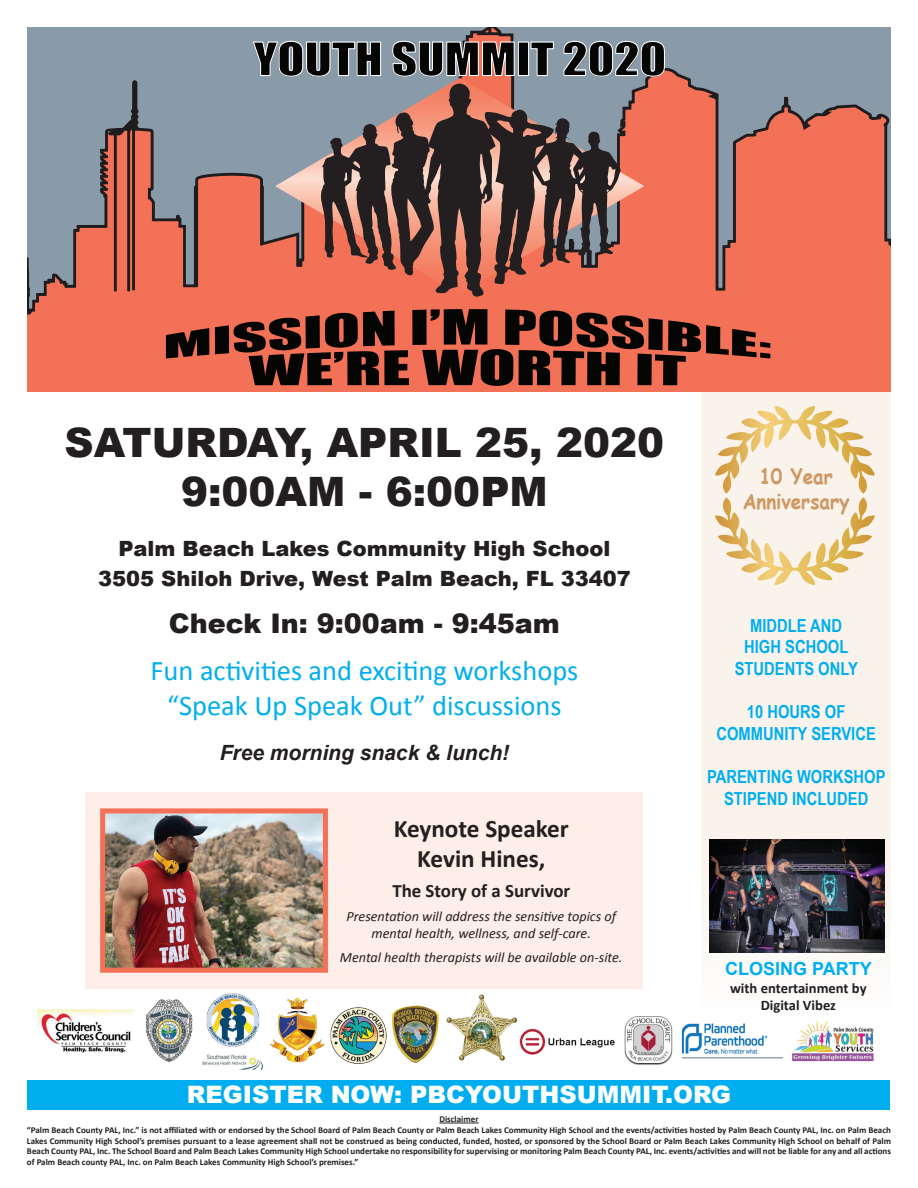
<style>
.page{position:relative;width:918px;height:1188px;background:#fff}
.page>*{position:absolute;margin:0;border:0;box-sizing:border-box;transform-origin:0 0}
.t1{font:42.3px "Impact";color:#050504;scale:1.18 1}
.t2{font:900 40.5px/48.6px "Arial";color:#231f20;text-align:center}
.t3{font:28.5px/34.2px "Calibri";color:#00aeef;text-align:center}
.t4{font:900 27px "Arial";color:#231f20}
.t5{font:700 25.2px/30.3px "Calibri";color:#231f20;text-align:center}
.t6{font:900 24px "Arial";color:#fff}
.t7{font:900 21px/30px "Arial";color:#231f20;text-align:center}
.t8{font:italic 700 21px "Arial";color:#231f20}
.t9{font:700 21px/25.2px "Comic Sans MS";color:#cd9965;text-align:center;scale:.9 1}
.t10{font:700 18.9px "Calibri";color:#231f20}
.t11{font:700 18px/21.6px "Arial Narrow";color:#00aeef;text-align:center}
.t12{font:700 18px "Arial";color:#00aeef}
.t13{font:700 14.55px/17.5px "Calibri";color:#231f20;text-align:center}
.t14{font:italic 14.1px/17px "Calibri";color:#231f20;text-align:center}
.t15{font:700 9px/10.8px "Calibri";color:#231f20}
</style>
<div class="page">
<div style="left:701px;top:376px;width:189px;height:646px;background:#f9f3eb"></div>
<hr style="left:439px;top:1123px;width:40px;height:1px;background:#231f20">
<div style="left:28px;top:1080px;width:862px;height:29px;background:#00aeef"></div>
<svg style="left:27px;top:27px;width:864px;height:365px;fill:#f37257"></svg>
<svg style="left:485px;top:28px;width:13px;height:4px"></svg>
<svg style="left:275px;top:78px;width:369px;height:216px"></svg>
<svg style="left:320px;top:84px;width:305px;height:213px"></svg>
<svg style="left:252px;top:40px;width:130px;height:37px"></svg>
<svg style="left:392px;top:39px;width:123px;height:38px"></svg>
<div style="left:518px;top:41px;width:11px;height:35px;border:1px solid #fff"></div>
<svg style="left:530px;top:41px;width:24px;height:36px"></svg>
<svg style="left:563px;top:40px;width:103px;height:37px"></svg>
<svg style="left:166px;top:328px;width:43px;height:30px"></svg>
<div style="left:412px;top:310px;width:15px;height:35px;background:#050504"></div>
<svg style="left:215px;top:311px;width:194px;height:74px"></svg>
<svg style="left:422px;top:309px;width:348px;height:77px"></svg>
<img style="left:37px;top:933px;width:842px;height:136px">
<svg style="left:715px;top:406px;width:160px;height:156px"></svg>
<img style="left:710px;top:840px;width:174px;height:112px">
<div style="left:85px;top:793px;width:557px;height:196px;background:#fdeee7"></div>
<img style="left:100px;top:808px;width:228px;height:165px">
<h1 class="t1" style="left:254px;top:26px;width:351px">YOUTH SUMMIT 2020</h1>
<h2 class="t2" style="left:65px;top:417px;width:601px">SATURDAY, APRIL 25, 2020<br>9:00AM - 6:00PM</h2>
<h3 class="t7" style="left:98px;top:533px;width:534px">Palm Beach Lakes Community High School<br>3505 Shiloh Drive, West Palm Beach, FL 33407</h3>
<h3 class="t4" style="left:169px;top:603px;width:393px">Check In: 9:00am - 9:45am</h3>
<h3 class="t3" style="left:151px;top:654px;width:429px">Fun activities and exciting workshops “Speak Up Speak Out” discussions</h3>
<h3 class="t8" style="left:220px;top:739px;width:291px">Free morning snack &amp; lunch!</h3>
<h3 class="t5" style="left:394px;top:813px;width:177px">Keynote Speaker<br>Kevin Hines,</h3>
<h3 class="t10" style="left:392px;top:879px;width:180px">The Story of a Survivor</h3>
<h3 class="t14" style="left:346px;top:907px;width:271px">Presentation will address the sensitive topics of mental health, wellness, and self-care.</h3>
<h3 class="t14" style="left:340px;top:948px;width:284px">Mental health therapists will be available on-site.</h3>
<h3 class="t9" style="left:743px;top:463px;width:120px">10 Year<br>Anniversary</h3>
<h3 class="t11" style="left:735px;top:614px;width:125px">MIDDLE AND<br>HIGH SCHOOL<br>STUDENTS ONLY</h3>
<h3 class="t11" style="left:716px;top:700px;width:161px">10 HOURS OF<br>COMMUNITY SERVICE</h3>
<h3 class="t11" style="left:707px;top:765px;width:180px">PARENTING WORKSHOP<br>STIPEND INCLUDED</h3>
<h3 class="t12" style="left:725px;top:957px;width:148px">CLOSING PARTY</h3>
<h3 class="t13" style="left:730px;top:979px;width:138px">with entertainment by<br>Digital Vibez</h3>
<h3 class="t6" style="left:187px;top:1077px;width:546px">REGISTER NOW: PBCYOUTHSUMMIT.ORG</h3>
<p class="t15" style="left:27px;top:1114px;width:866px;text-indent:412px">Disclaimer<br>“Palm Beach County PAL, Inc.” is not affiliated with or endorsed by the School Board of Palm Beach County or Palm Beach Lakes Community High School and the events/activities hosted by Palm Beach County PAL, Inc. on Palm Beach Lakes Community High School’s premises pursuant to a lease agreement shall not be construed as being conducted, funded, hosted, or sponsored by the School Board or Palm Beach Lakes Community High School on behalf of Palm Beach County PAL, Inc. The School Board and Palm Beach Lakes Community High School undertake no responsibility for supervising or monitoring Palm Beach County PAL, Inc. events/activities and will not be liable for any and all actions of Palm Beach county PAL, Inc. on Palm Beach Lakes Community High School’s premises.”</p>
</div>
